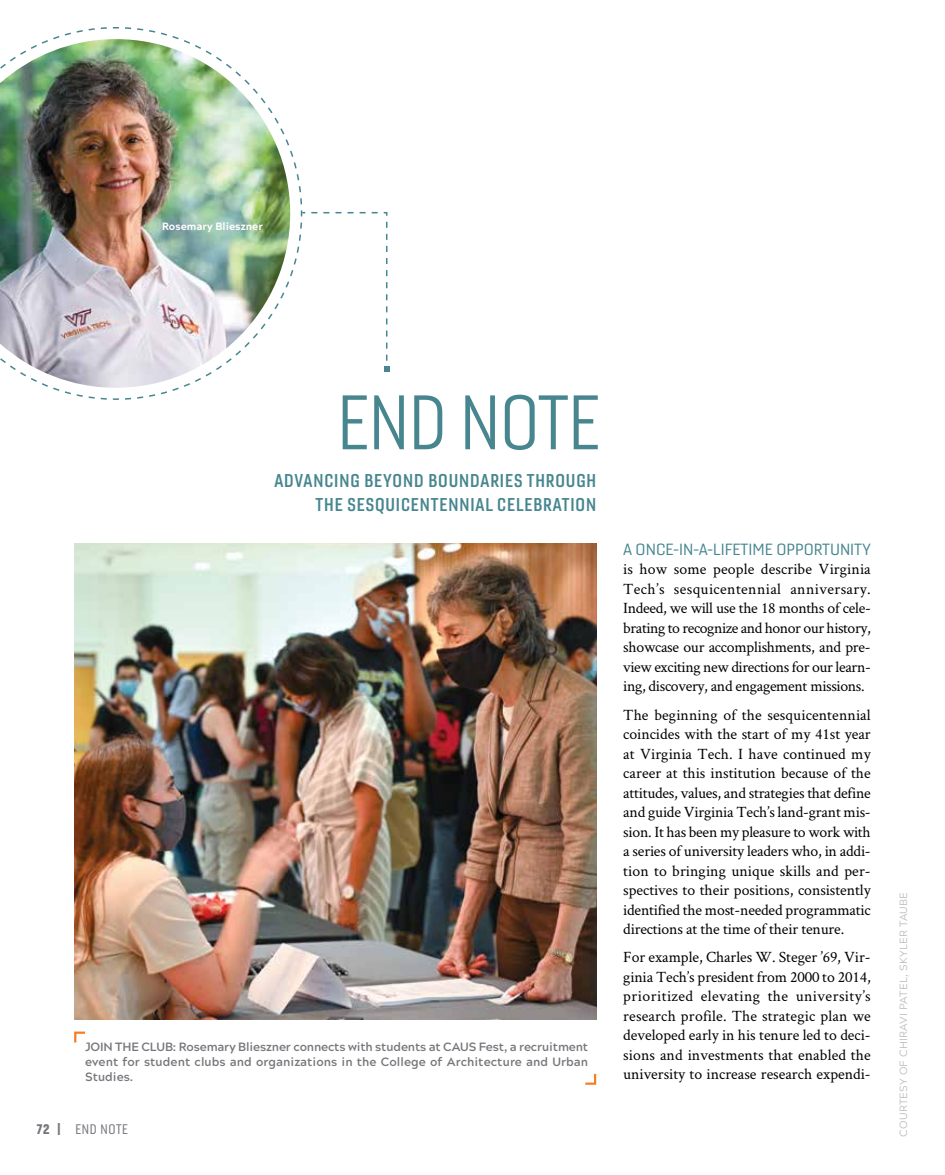
<style>
.page{position:relative;width:945px;height:1175px;background:#fff}
.page>*{position:absolute;margin:0;border:0;box-sizing:border-box;transform-origin:0 0}
.t1{font:74.85px "Gineso Con Boo";color:#47868f}
.t2{font:18px/23.7px "Gineso Con Dem";letter-spacing:.05em;color:#47868f;text-align:right}
.t3{font:15.75px/19.5px "Crimson Text";letter-spacing:-.01em;color:#000;text-align:justify}
.t4{font:expanded 15.75px "Gineso";color:#47868f}
.t5{font:13.5px "Gineso Con Reg";letter-spacing:.05em;color:#76777b}
.t6{font:700 12px/15px "Acherus Grotesque";letter-spacing:.005em;color:#76777b;text-align:justify}
.t7{font:10.5px "Acherus Grotesque";letter-spacing:.02em;color:#bebec0}
.t8{font:800 10.5px "Acherus Grotesque";color:#fff}
.s1{font-family:"Gineso Con Bla"}
.s2{font-family:"Gineso Con Bla";font-size:12px}
</style>
<div class="page">
<img style="left:74px;top:543px;width:522px;height:476px">
<img style="left:0;top:27px;width:120px;height:373px">
<img style="left:120px;top:27px;width:270px;height:373px">
<svg style="left:74px;top:1031px;width:12px;height:12px"></svg>
<svg style="left:585px;top:1073px;width:12px;height:12px"></svg>
<p class="t8" style="left:162px;top:218px;width:102px">Rosemary Blieszner</p>
<h1 class="t1" style="left:337px;top:377px;width:264px">END NOTE</h1>
<p class="t2" style="left:274px;top:469px;width:323px">ADVANCING BEYOND BOUNDARIES THROUGH<br>THE SESQUICENTENNIAL CELEBRATION</p>
<p class="t6" style="left:85px;top:1038px;width:505px">JOIN THE CLUB: Rosemary Blieszner connects with students at CAUS Fest, a recruitment event for student clubs and organizations in the College of Architecture and Urban Studies.</p>
<p class="t5" style="left:37px;top:1120px;width:93px"><span class="s1">72</span> <span class="s2">|</span> END NOTE</p>
<p class="t4" style="left:623px;top:539px;width:249px">A ONCE-IN-A-LIFETIME OPPORTUNITY</p>
<p class="t3" style="left:623px;top:559px;width:249px">is how some people describe Virginia Tech’s sesquicentennial anniversary.<br>Indeed, we will use the 18 months of cele&shy;brating to recognize and honor our history, showcase our accomplishments, and pre&shy;view exciting new directions for our learn&shy;ing, discovery, and engagement missions.</p>
<p class="t3" style="left:623px;top:704px;width:249px">The beginning of the sesquicentennial coincides with the start of my 41st year at Virginia Tech. I have continued my career at this institution because of the attitudes, values, and strategies that define and guide Virginia Tech’s land-grant mis&shy;sion. It has been my pleasure to work with a series of university leaders who, in addi&shy;tion to bringing unique skills and per&shy;spectives to their positions, consistently identified the most-needed programmatic directions at the time of their tenure.</p>
<p class="t3" style="left:623px;top:946px;width:249px">For example, Charles W. Steger ’69, Vir&shy;ginia Tech’s president from 2000 to 2014, prioritized elevating the university’s research profile. The strategic plan we developed early in his tenure led to deci&shy;sions and investments that enabled the university to increase research expendi-</p>
<p class="t7" style="left:895px;top:1136px;width:246px;rotate:-90deg">COURTESY OF CHIRAVI PATEL, SKYLER TAUBE</p>
</div>
